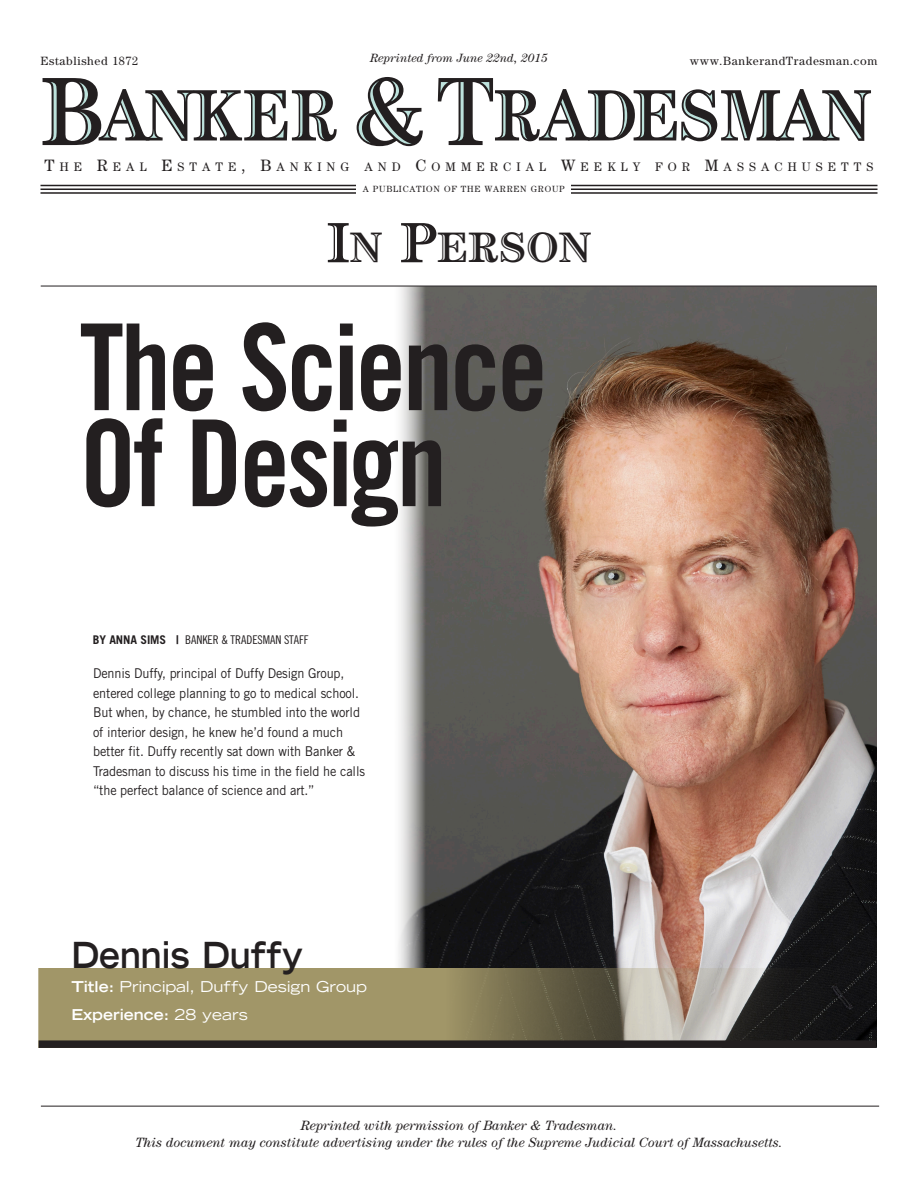
<style>
.page{position:relative;width:918px;height:1188px;background:#fff}
.page>*{position:absolute;margin:0;border:0;box-sizing:border-box;transform-origin:0 0}
.t1{font:120px/96px "Trade Gothic LT Std Bd Cn 20";letter-spacing:-.03em;color:#231f20;scale:.95 1}
.t2{font:700 42.75px "Century Std Handtooled";color:#231f20}
.InPerson_-_Name{font:700 expanded 36px "Trade Gothic LT Std";color:#231f20;scale:.87 1}
.InPerson_-_Name-2{font:expanded 15px "Trade Gothic LT Std";color:#fff}
.InPerson_-_Facts{font:700 expanded 15px "Trade Gothic LT Std";color:#fff}
.InPerson_-_A_text{font:13.5px/19.5px "Trade Gothic LT Std";letter-spacing:-.01em;color:#231f20;scale:.94 1}
.t3{font:italic 13.5px "Century";letter-spacing:-.005em;color:#231f20}
.t4{font:12.3px "Century";letter-spacing:.415em;color:#231f20}
.t5{font:12px "Century";letter-spacing:.05em;color:#231f20}
.byline__base{font:12px "Trade Gothic LT Std Cn 18";letter-spacing:-.005em;color:#231f20}
.t6{font:italic 12px "Century";color:#231f20}
.t7{font:9px "Century";letter-spacing:.085em;color:#231f20}
.s1{font-size:16.5px}
.s2{font-size:57px}
.s3{font-family:"Trade Gothic LT Std";font-weight:700}
.s4{font-weight:700}
.s5{font-weight:400}
</style>
<div class="page">
<hr style="left:41px;top:185px;width:837px;height:1px;background:#231f20">
<hr style="left:41px;top:189px;width:837px;height:1px;background:#231f20">
<hr style="left:41px;top:192px;width:837px;height:2px;background:#231f20">
<div style="left:356px;top:180px;width:215px;height:17px;background:#fff"></div>
<svg style="left:43px;top:78px;width:294px;height:67px"></svg>
<svg style="left:357px;top:77px;width:66px;height:69px"></svg>
<svg style="left:438px;top:78px;width:433px;height:67px"></svg>
<hr style="left:41px;top:1106px;width:838px;height:1px;background:#231f20">
<img style="left:392px;top:287px;width:485px;height:682px">
<svg style="left:39px;top:969px;width:838px;height:79px;background:#867e60"></svg>
<div style="left:39px;top:1040px;width:837px;height:8px;background:#231f20"></div>
<hr style="left:41px;top:286px;width:836px;height:1px;background:#231f20">
<p class="t6" style="left:370px;top:51px;width:179px">Reprinted from June 22nd, 2015</p>
<p class="t5" style="left:40px;top:53px;width:99px">Established 1872</p>
<p class="t5" style="left:690px;top:53px;width:189px">www.BankerandTradesman.com</p>
<p class="t4" style="left:45px;top:160px;width:457px"><span class="s1">T</span>HE <span class="s1">R</span>EAL <span class="s1">E</span>STATE<span class="s1">, B</span>ANKING AND <span class="s1">C</span>OMMERC</p>
<p class="t4" style="left:517px;top:160px;width:358px">IAL <span class="s1">W</span>EEKLY FOR <span class="s1">M</span>ASSACHUSETT S</p>
<p class="t7" style="left:363px;top:184px;width:203px">A PUBLICATION OF THE WARREN GROUP</p>
<p class="t2" style="left:327px;top:222px;width:266px"><span class="s2">I</span>N <span class="s2">P</span>ERSON</p>
<p class="t1" style="left:80px;top:318px;width:494px">The Science<br>Of Design</p>
<p class="byline__base" style="left:93px;top:633px;width:217px"><span class="s3">BY ANNA SIMS |</span> BANKER &amp; TRADESMAN STAFF</p>
<p class="InPerson_-_A_text" style="left:93px;top:664px;width:291px">Dennis Duffy, principal of Duffy Design Group, entered college planning to go to medical school.<br>But when, by chance, he stumbled into the world of interior design, he knew he’d found a much better fit. Duffy recently sat down with Banker &amp; Tradesman to discuss his time in the field he calls “the perfect balance of science and art.”</p>
<p class="InPerson_-_Name" style="left:71px;top:931px;width:268px">Dennis Duffy</p>
<p class="InPerson_-_Name-2" style="left:71px;top:976px;width:297px"><span class="s4">Title:</span> Principal, Duffy Design Group</p>
<p class="InPerson_-_Facts" style="left:71px;top:1005px;width:178px">Experience: <span class="s5">28 years</span></p>
<p class="t3" style="left:301px;top:1118px;width:318px">Reprinted with permission of Banker &amp; Tradesman.</p>
<p class="t3" style="left:136px;top:1134px;width:649px">This document may constitute advertising under the rules of the Supreme Judicial Court of Massachusetts.</p>
</div>
